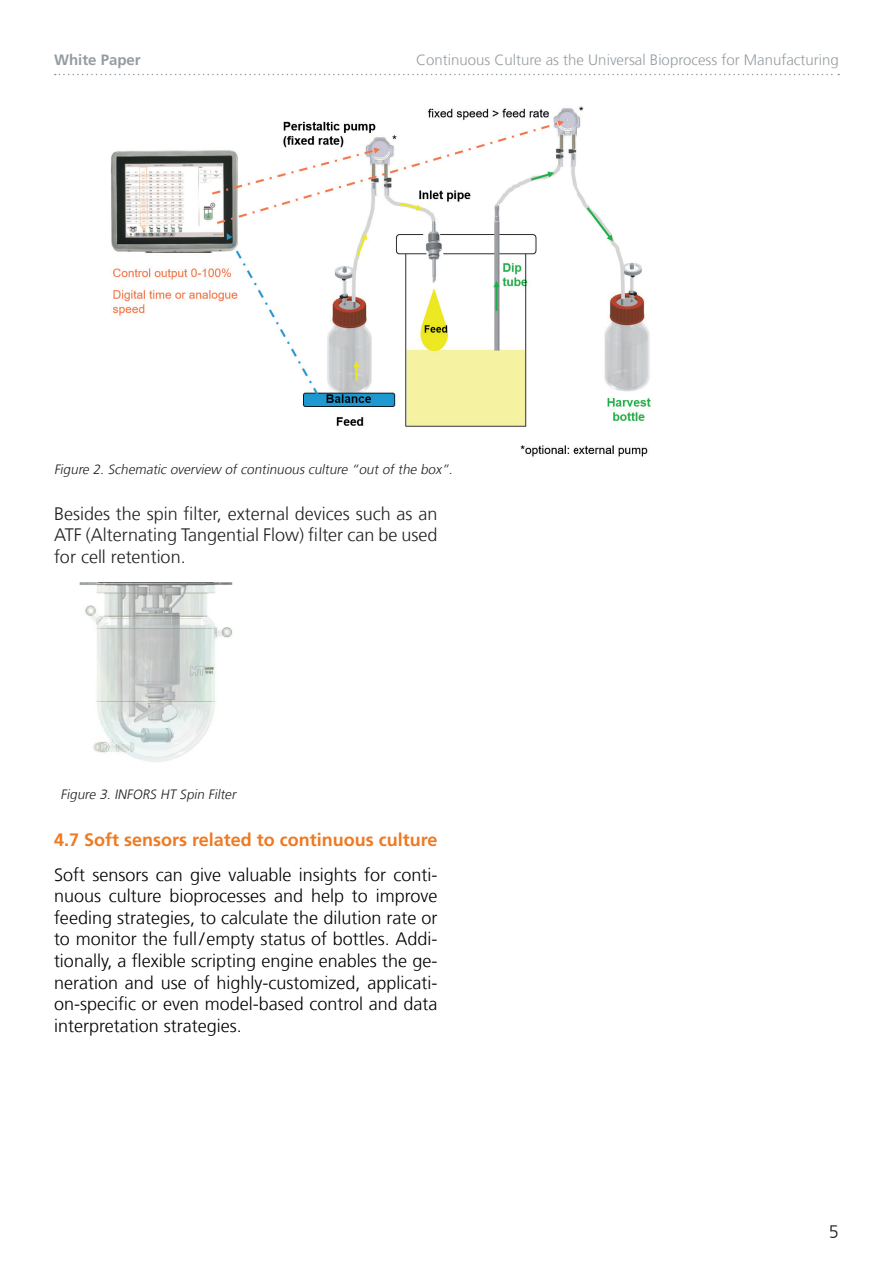
<style>
.page{position:relative;width:893px;height:1263px;background:#fff}
.page>*{position:absolute;margin:0;border:0;box-sizing:border-box;transform-origin:0 0}
.t1{font:300 18px/21.6px "Frutiger LT Com";color:#000001;text-align:justify}
.t2{font:300 18px/21.6px "Frutiger LT Com";color:#231f20;text-align:justify}
.t3{font:700 18px "Frutiger LT Com";color:#ee7a23}
.t4{font:300 15px "Frutiger LT Com";color:#959ca1}
.t5{font:700 15px "Frutiger LT Com";color:#959ca1}
.t6{font:italic 300 13.5px "Frutiger LT Com";color:#231f20}
</style>
<div class="page">
<img style="left:111px;top:106px;width:540px;height:358px">
<img style="left:79px;top:583px;width:154px;height:179px">
<svg style="left:55px;top:74px;width:784px;height:1px"></svg>
<p class="t5" style="left:54px;top:51px;width:88px">White Paper</p>
<p class="t4" style="left:416px;top:51px;width:424px">Continuous Culture as the Universal Bioprocess for Manufacturing</p>
<p class="t6" style="left:54px;top:461px;width:403px">Figure 2. Schematic overview of continuous culture “out of the box”.</p>
<p class="t2" style="left:54px;top:503px;width:385px">Besides the spin filter, external devices such as an ATF (Alternating Tangential Flow) filter can be used for cell retention.</p>
<p class="t6" style="left:61px;top:787px;width:180px">Figure 3. INFORS HT Spin Filter</p>
<p class="t3" style="left:54px;top:829px;width:385px">4.7 Soft sensors related to continuous culture</p>
<p class="t1" style="left:54px;top:864px;width:385px">Soft sensors can give valuable insights for conti&shy;nuous culture bioprocesses and help to improve feeding strategies, to calculate the dilution rate or to monitor the full / empty status of bottles. Addi&shy;tionally, a flexible scripting engine enables the ge&shy;neration and use of highly-customized, applicati&shy;on-specific or even model-based control and data interpretation strategies.</p>
<p class="t2" style="left:829px;top:1221px;width:12px">5</p>
</div>
